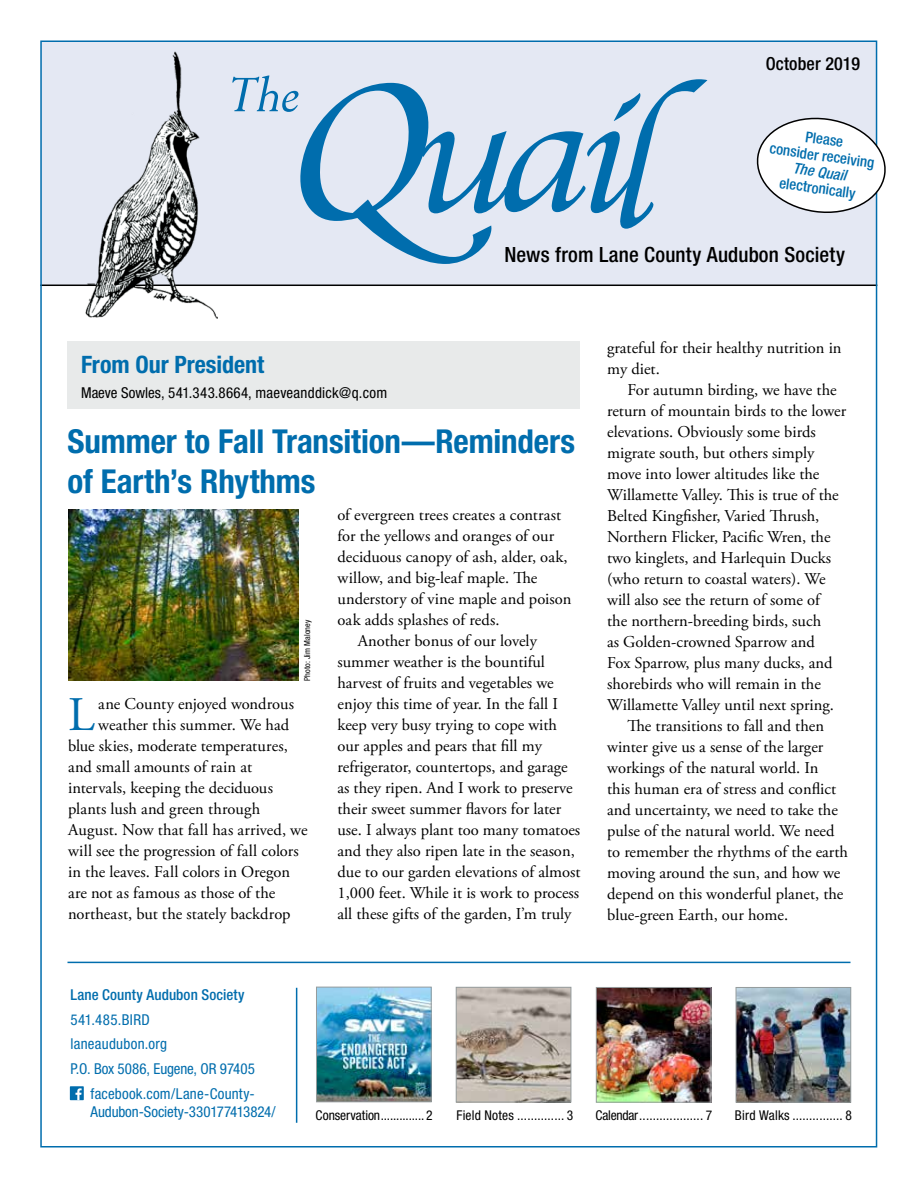
<style>
.page{position:relative;width:918px;height:1188px;background:#fff}
.page>*{position:absolute;margin:0;border:0;box-sizing:border-box;transform-origin:0 0}
.body_1st_paragraph{font:48.15px "Adobe Garamond Pro";color:#006dad}
.heading_1_22pt{font:700 condensed 33px/39.6px "Helvetica Neue LT Std";letter-spacing:-.005em;color:#006dad}
.column_head{font:700 condensed 24px "Helvetica Neue LT Std";color:#006dad}
.t1{font:500 condensed 21px "Helvetica Neue LT Std";letter-spacing:.01em;color:#000}
.t2{font:500 condensed 18px "Helvetica Neue LT Std";letter-spacing:.01em;color:#000}
.body_cont{font:16.5px/21px "Adobe Garamond Pro";color:#000}
.body_1st_paragraph-2{font:16.5px/21px "Adobe Garamond Pro";color:#000}
.t3{font:condensed 15px "Helvetica Neue LT Std";letter-spacing:.01em;color:#006dad}
.heading_3_16pt{font:500 condensed 15px/16.5px "Helvetica Neue LT Std";letter-spacing:.005em;color:#006dad;text-align:center}
.byline_new{font:condensed 15px "Helvetica Neue LT Std";letter-spacing:.015em;color:#000}
.t4{font:condensed 15px "Helvetica Neue LT Std";letter-spacing:-.01em;color:#006dad}
.t5{font:condensed 13.5px "Helvetica Neue LT Std";letter-spacing:.01em;color:#000}
.t6{font:condensed 13.5px "Helvetica Neue LT Std";letter-spacing:-.015em;color:#000}
.Photo_Credit{font:condensed 8.25px "Helvetica Neue LT Std";letter-spacing:.02em;color:#000}
.s1{font-style:italic}
</style>
<div class="page">
<div style="left:68px;top:341px;width:512px;height:68px;background:#e8eaea"></div>
<div style="left:41px;top:41px;width:835px;height:244px;background:#e4e8f3"></div>
<div style="left:70px;top:1086px;width:14px;height:14px;background:#006dad"></div>
<svg style="left:75px;top:1088px;width:7px;height:12px"></svg>
<hr style="left:68px;top:962px;width:782px;height:1px;background:#006dad">
<hr style="left:296px;top:988px;width:1px;height:135px;background:#006dad">
<hr style="left:40px;top:285px;width:837px;height:1px;background:#000">
<img style="left:79px;top:51px;width:139px;height:268px">
<svg style="left:232px;top:76px;width:475px;height:188px"></svg>
<img style="left:318px;top:989px;width:112px;height:111px">
<div style="left:316px;top:987px;width:116px;height:115px;border:1px solid #959c9d"></div>
<img style="left:458px;top:989px;width:111px;height:111px">
<div style="left:456px;top:987px;width:115px;height:115px;border:1px solid #959c9d"></div>
<img style="left:598px;top:989px;width:111px;height:112px">
<div style="left:596px;top:987px;width:115px;height:116px;border:1px solid #959c9d"></div>
<img style="left:738px;top:989px;width:111px;height:112px">
<div style="left:736px;top:987px;width:115px;height:116px;border:1px solid #959c9d"></div>
<svg style="left:756px;top:113px;width:130px;height:103px"></svg>
<img style="left:68px;top:510px;width:231px;height:170px">
<p class="t2" style="left:766px;top:53px;width:96px">October 2019</p>
<h3 class="heading_3_16pt" style="left:773px;top:123px;width:107px;rotate:8deg">Please<br>consider receiving<br><span class="s1">The Quail </span>electronically</h3>
<p class="t1" style="left:504px;top:242px;width:342px">News from Lane County Audubon Society</p>
<p class="column_head" style="left:81px;top:350px;width:185px">From Our President</p>
<p class="byline_new" style="left:81px;top:384px;width:308px">Maeve Sowles, 541.343.8664, maeveanddick@q.com</p>
<h1 class="heading_1_22pt" style="left:68px;top:422px;width:509px">Summer to Fall Transition—Reminders of Earth’s Rhythms</h1>
<p class="Photo_Credit" style="left:302px;top:681px;width:63px;rotate:-90deg">Photo: Jim Maloney</p>
<p class="body_1st_paragraph" style="left:68px;top:686px;width:28px">L</p>
<p class="body_1st_paragraph-2" style="left:98px;top:694px;width:197px">ane County enjoyed wondrous</p>
<p class="body_1st_paragraph-2" style="left:98px;top:715px;width:193px">weather this summer. We had</p>
<p class="body_1st_paragraph-2" style="left:68px;top:736px;width:221px">blue skies, moderate temperatures,</p>
<p class="body_1st_paragraph-2" style="left:68px;top:757px;width:186px">and small amounts of rain at</p>
<p class="body_1st_paragraph-2" style="left:68px;top:778px;width:206px">intervals, keeping the deciduous</p>
<p class="body_1st_paragraph-2" style="left:68px;top:799px;width:194px">plants lush and green through</p>
<p class="body_1st_paragraph-2" style="left:68px;top:820px;width:241px">August. Now that fall has arrived, we</p>
<p class="body_1st_paragraph-2" style="left:68px;top:841px;width:232px">will see the progression of fall colors</p>
<p class="body_1st_paragraph-2" style="left:68px;top:862px;width:224px">in the leaves. Fall colors in Oregon</p>
<p class="body_1st_paragraph-2" style="left:68px;top:883px;width:209px">are not as famous as those of the</p>
<p class="body_1st_paragraph-2" style="left:68px;top:904px;width:224px">northeast, but the stately backdrop</p>
<p class="body_1st_paragraph-2" style="left:338px;top:505px;width:235px">of evergreen trees creates a contrast for the yellows and oranges of our deciduous canopy of ash, alder, oak, willow, and big-leaf maple. The understory of vine maple and poison oak adds splashes of reds.</p>
<p class="body_cont" style="left:338px;top:631px;width:245px;text-indent:20px">Another bonus of our lovely summer weather is the bountiful harvest of fruits and vegetables we enjoy this time of year. In the fall I keep very busy trying to cope with our apples and pears that fill my refrigerator, countertops, and garage as they ripen. And I work to preserve their sweet summer flavors for later use. I always plant too many tomatoes and they also ripen late in the season, due to our garden elevations of almost 1,000 feet. While it is work to process all these gifts of the garden, I’m truly</p>
<p class="body_cont" style="left:607px;top:338px;width:236px">grateful for their healthy nutrition in my diet.</p>
<p class="body_cont" style="left:607px;top:380px;width:241px;text-indent:20px">For autumn birding, we have the return of mountain birds to the lower elevations. Obviously some birds migrate south, but others simply move into lower altitudes like the Willamette Valley. This is true of the Belted Kingfisher, Varied Thrush, Northern Flicker, Pacific Wren, the two kinglets, and Harlequin Ducks (who return to coastal waters). We will also see the return of some of<br>the northern-breeding birds, such<br>as Golden-crowned Sparrow and<br>Fox Sparrow, plus many ducks, and shorebirds who will remain in the Willamette Valley until next spring.</p>
<p class="body_cont" style="left:607px;top:716px;width:242px;text-indent:20px">The transitions to fall and then winter give us a sense of the larger workings of the natural world. In<br>this human era of stress and conflict and uncertainty, we need to take the pulse of the natural world. We need to remember the rhythms of the earth moving around the sun, and how we depend on this wonderful planet, the blue-green Earth, our home.</p>
<p class="heading_3_16pt" style="left:70px;top:986px;width:176px">Lane County Audubon Society</p>
<p class="t3" style="left:70px;top:1011px;width:81px">541.485.BIRD</p>
<p class="t3" style="left:70px;top:1036px;width:98px">laneaudubon.org</p>
<p class="t3" style="left:70px;top:1060px;width:186px">P.O. Box 5086, Eugene, OR 97405</p>
<p class="t3" style="left:91px;top:1085px;width:166px">facebook.com/Lane-County-</p>
<p class="t4" style="left:91px;top:1103px;width:187px">Audubon-Society-330177413824/</p>
<p class="t5" style="left:316px;top:1107px;width:119px">Conservation.............. 2</p>
<p class="t5" style="left:456px;top:1107px;width:119px">Field Notes .............. 3</p>
<p class="t6" style="left:595px;top:1107px;width:118px">Calendar................... 7</p>
<p class="t5" style="left:735px;top:1107px;width:118px">Bird Walks ............... 8</p>
</div>
